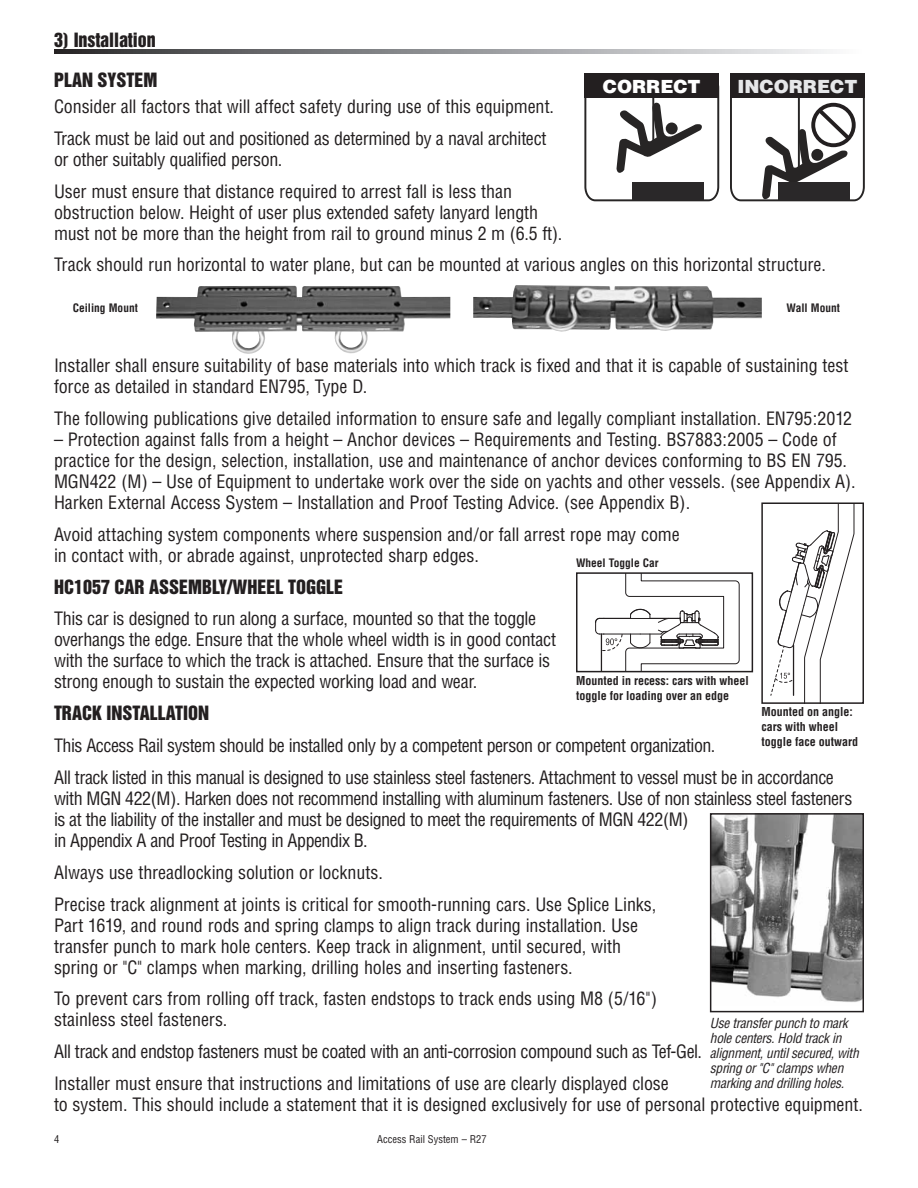
<style>
.page{position:relative;width:918px;height:1188px;background:#fff}
.page>*{position:absolute;margin:0;border:0;box-sizing:border-box;transform-origin:0 0}
.t1{font:900 18.15px "Helvetica";color:#e6e7e9}
.t2{font:900 18.15px "Helvetica";color:#fff}
.t3{font:condensed 18px/21px "Helvetica";letter-spacing:-.01em;color:#231f20}
.t4{font:condensed 18px/21px "Helvetica";letter-spacing:-.03em;color:#231f20}
.t5{font:18px "Helvetica Inserat";color:#231f20}
.t6{font:italic condensed 13.5px/15px "Helvetica";letter-spacing:-.02em;color:#231f20}
.t7{font:700 condensed 12px/15px "Helvetica";color:#231f20}
.t8{font:700 condensed 11.4px "Helvetica";color:#231f20}
.t9{font:condensed 10.5px "Helvetica";color:#231f20}
</style>
<div class="page">
<svg style="left:54px;top:50px;width:776px;height:4px;background:#8f9092"></svg>
<img style="left:473px;top:285px;width:289px;height:47px">
<img style="left:156px;top:285px;width:294px;height:69px">
<svg style="left:584px;top:85px;width:136px;height:117px"></svg>
<hr style="left:652px;top:74px;width:2px;height:77px;background:#272525">
<div style="left:632px;top:182px;width:72px;height:17px;background:#2a2829"></div>
<div style="left:584px;top:73px;width:135px;height:25px;background:#231f20"></div>
<img style="left:713px;top:816px;width:148px;height:186px">
<div style="left:710px;top:813px;width:154px;height:199px;border:2px solid #231f20"></div>
<svg style="left:730px;top:73px;width:135px;height:129px"></svg>
<svg style="left:771px;top:505px;width:83px;height:196px"></svg>
<div style="left:761px;top:502px;width:103px;height:202px;border:2px solid #231f20"></div>
<svg style="left:595px;top:575px;width:145px;height:94px"></svg>
<div style="left:576px;top:572px;width:177px;height:100px;border:2px solid #231f20"></div>
<p class="t5" style="left:54px;top:29px;width:103px">3) INSTALLATION</p>
<p class="t5" style="left:54px;top:69px;width:105px">PLAN SYSTEM</p>
<p class="t3" style="left:54px;top:90px;width:502px;line-height:31.8px">Consider all factors that will affect safety during use of this equipment.<br>Track must be laid out and positioned as determined by a naval architect</p>
<p class="t3" style="left:54px;top:143px;width:460px;line-height:31.8px">or other suitably qualified person.<br>User must ensure that distance required to arrest fall is less than</p>
<p class="t3" style="left:54px;top:201px;width:510px">obstruction below. Height of user plus extended safety lanyard length must not be more than the height from rail to ground minus 2 m (6.5 ft).</p>
<p class="t2" style="left:603px;top:75px;width:99px">CORRECT</p>
<p class="t1" style="left:737px;top:75px;width:122px">INCORRECT</p>
<p class="t3" style="left:54px;top:254px;width:773px">Track should run horizontal to water plane, but can be mounted at various angles on this horizontal structure.</p>
<p class="t8" style="left:73px;top:301px;width:67px">Ceiling Mount</p>
<p class="t8" style="left:787px;top:301px;width:55px">Wall Mount</p>
<p class="t3" style="left:54px;top:355px;width:796px">Installer shall ensure suitability of base materials into which track is fixed and that it is capable of sustaining test force as detailed in standard EN795, Type D.</p>
<p class="t3" style="left:54px;top:408px;width:800px">The following publications give detailed information to ensure safe and legally compliant installation. EN795:2012</p>
<p class="t3" style="left:54px;top:429px;width:803px">– Protection against falls from a height – Anchor devices – Requirements and Testing. BS7883:2005 – Code of practice for the design, selection, installation, use and maintenance of anchor devices conforming to BS EN 795.<br>MGN422 (M) – Use of Equipment to undertake work over the side on yachts and other vessels. (see Appendix A).<br>Harken External Access System – Installation and Proof Testing Advice. (see Appendix B).</p>
<p class="t3" style="left:54px;top:523px;width:627px">Avoid attaching system components where suspension and/or fall arrest rope may come in contact with, or abrade against, unprotected sharp edges.</p>
<p class="t5" style="left:54px;top:576px;width:116px">HC1057 CAR ASSEMBLY</p>
<p class="t5" style="left:228px;top:576px;width:30px">/WHEEL</p>
<p class="t5" style="left:288px;top:576px;width:47px">TOGGLE</p>
<p class="t3" style="left:54px;top:608px;width:504px">This car is designed to run along a surface, mounted so that the toggle overhangs the edge. Ensure that the whole wheel width is in good contact with the surface to which the track is attached. Ensure that the surface is strong enough to sustain the expected working load and wear.</p>
<p class="t5" style="left:54px;top:702px;width:155px">TRACK INSTALLATION</p>
<p class="t4" style="left:54px;top:729px;width:781px;line-height:31.8px">This Access Rail system should be installed only by a competent person or competent organization.<br>All track listed in this manual is designed to use stainless steel fasteners. Attachment to vessel must be in accordance</p>
<p class="t4" style="left:54px;top:788px;width:800px">with MGN 422(M). Harken does not recommend installing with aluminum fasteners. Use of non stainless steel fasteners is at the liability of the installer and must be designed to meet the requirements of MGN 422(M)<br>in Appendix A and Proof Testing in Appendix B.</p>
<p class="t3" style="left:54px;top:856px;width:604px;line-height:31.8px">Always use threadlocking solution or locknuts.<br>Precise track alignment at joints is critical for smooth-running cars. Use Splice Links,</p>
<p class="t3" style="left:54px;top:914px;width:586px">Part 1619, and round rods and spring clamps to align track during installation. Use transfer punch to mark hole centers. Keep track in alignment, until secured, with spring or "C" clamps when marking, drilling holes and inserting fasteners.</p>
<p class="t3" style="left:54px;top:988px;width:605px">To prevent cars from rolling off track, fasten endstops to track ends using M8 (5/16") stainless steel fasteners.</p>
<p class="t3" style="left:54px;top:1035px;width:649px;line-height:31.8px">All track and endstop fasteners must be coated with an anti-corrosion compound such as Tef-Gel.<br>Installer must ensure that instructions and limitations of use are clearly displayed close</p>
<p class="t3" style="left:54px;top:1094px;width:810px">to system. This should include a statement that it is designed exclusively for use of personal protective equipment.</p>
<p class="t8" style="left:576px;top:555px;width:84px">Wheel Toggle Car</p>
<p class="t7" style="left:576px;top:673px;width:174px">Mounted in recess: cars with wheel toggle for loading over an edge</p>
<p class="t7" style="left:761px;top:704px;width:98px">Mounted on angle: cars with wheel toggle face outward</p>
<p class="t6" style="left:710px;top:1016px;width:150px">Use transfer punch to mark hole centers. Hold track in alignment, until secured, with spring or "C" clamps when marking and drilling holes.</p>
<p class="t9" style="left:54px;top:1132px;width:7px">4</p>
<p class="t9" style="left:377px;top:1132px;width:111px">Access Rail System – R27</p>
</div>
